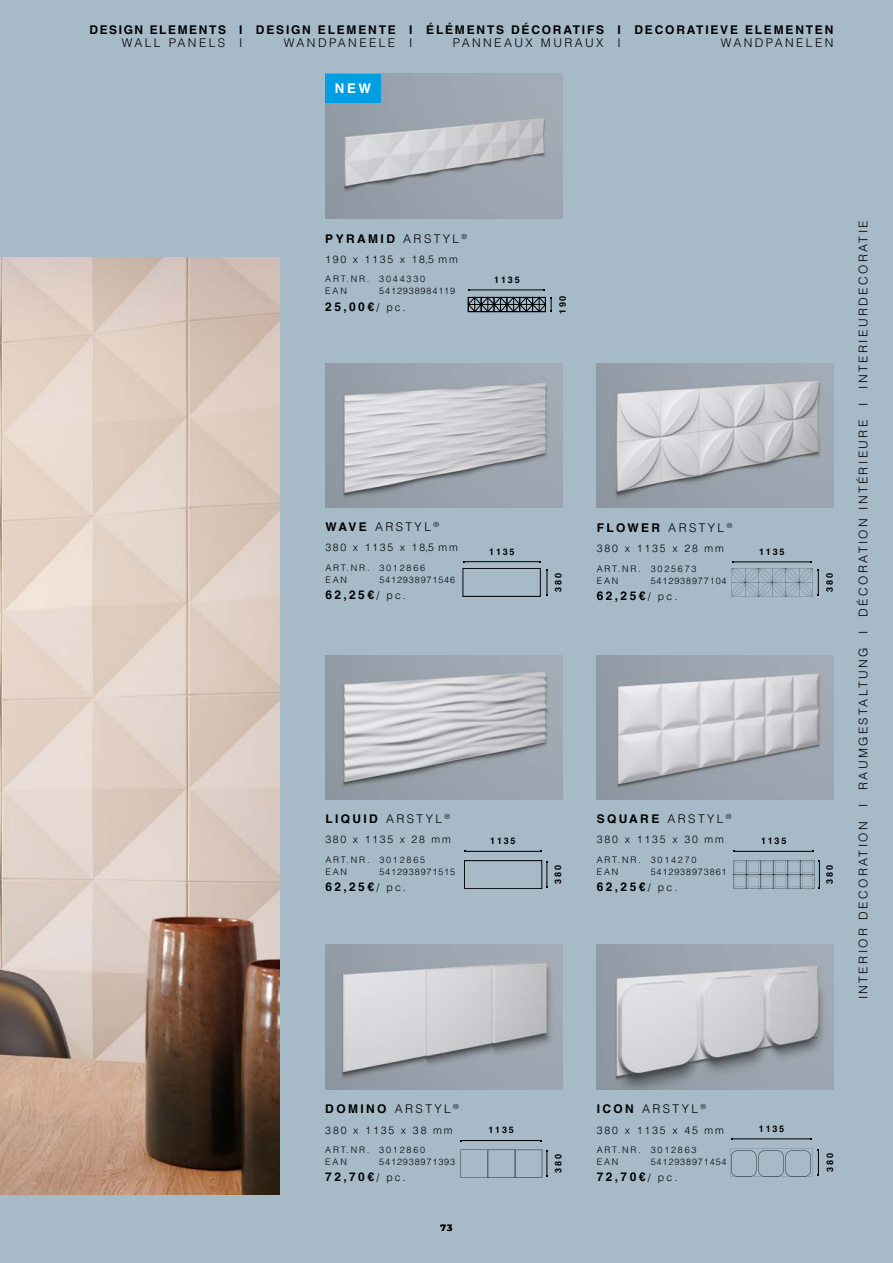
<style>
.page{position:relative;width:893px;height:1263px;background:#a6bac8}
.page>*{position:absolute;margin:0;border:0;box-sizing:border-box;transform-origin:0 0}
.t1{font:700 13.35px "Helvetica LT Pro";color:#fff}
.t2{font:700 12px "Helvetica LT Pro";letter-spacing:.15em;color:#000}
.t3{font:300 12px "Helvetica LT Pro";letter-spacing:.2em;color:#000}
.t4{font:700 12px "Helvetica LT Pro";letter-spacing:.2em;color:#000}
.t5{font:300 10.5px "Helvetica LT Pro";letter-spacing:.18em;color:#000}
.t6{font:300 9px/12px "Helvetica LT Pro";letter-spacing:.2em;color:#000}
.t7{font:300 9px "Helvetica LT Pro";letter-spacing:.1em;color:#000}
.t8{font:700 9px "Helvetica LT Pro";letter-spacing:.2em;color:#000}
.t9{font:700 9px "Montserrat";color:#000}
.s1{font-weight:300}
.s2{font-weight:300;font-size:10.5px}
.s3{font-weight:700}
</style>
<div class="page">
<img style="left:0;top:257px;width:280px;height:938px">
<svg style="left:546px;top:569px;width:2px;height:27px"></svg>
<img style="left:325px;top:363px;width:237px;height:145px">
<hr style="left:464px;top:561px;width:76px;height:1px;background:#000">
<div style="left:463px;top:568px;width:77px;height:28px;border:1px solid #000"></div>
<img style="left:597px;top:363px;width:236px;height:145px">
<svg style="left:732px;top:561px;width:87px;height:35px"></svg>
<img style="left:325px;top:655px;width:237px;height:145px">
<svg style="left:546px;top:861px;width:2px;height:27px"></svg>
<hr style="left:465px;top:851px;width:76px;height:1px;background:#000">
<div style="left:464px;top:860px;width:78px;height:29px;border:1px solid #000"></div>
<img style="left:597px;top:655px;width:236px;height:145px">
<hr style="left:734px;top:851px;width:79px;height:1px;background:#000">
<svg style="left:733px;top:860px;width:87px;height:28px"></svg>
<img style="left:325px;top:944px;width:237px;height:145px">
<hr style="left:461px;top:1140px;width:80px;height:1px;background:#000">
<svg style="left:460px;top:1149px;width:88px;height:29px"></svg>
<img style="left:597px;top:944px;width:237px;height:145px">
<hr style="left:732px;top:1138px;width:79px;height:1px;background:#000">
<svg style="left:731px;top:1148px;width:88px;height:29px"></svg>
<img style="left:325px;top:74px;width:237px;height:144px">
<div style="left:325px;top:74px;width:55px;height:29px;background:#009fe3"></div>
<hr style="left:469px;top:290px;width:75px;height:1px;background:#000">
<svg style="left:468px;top:297px;width:84px;height:15px"></svg>
<hr style="left:468px;top:304px;width:77px;height:1px;background:#000">
<p class="t2" style="left:89px;top:22px;width:745px">DESIGN ELEMENTS I DESIGN ELEMENTE I ÉLÉMENTS DÉCORATIFS I DECORATIEVE ELEMENTEN</p>
<p class="t3" style="left:122px;top:35px;width:122px">WALL PANELS I</p>
<p class="t3" style="left:284px;top:35px;width:130px">WANDPANEELE I</p>
<p class="t3" style="left:453px;top:35px;width:169px">PANNEAUX MURAUX I</p>
<p class="t3" style="left:721px;top:35px;width:114px">WANDPANELEN</p>
<p class="t1" style="left:335px;top:80px;width:38px">NEW</p>
<p class="t4" style="left:325px;top:231px;width:143px">PYRAMID <span class="s1">ARSTYL</span> <sup>®</sup></p>
<p class="t5" style="left:325px;top:253px;width:134px">190 x 1135 x 18,5 mm</p>
<p class="t6" style="left:325px;top:273px;width:101px">ART.NR. 3044330<br>EAN</p>
<p class="t7" style="left:379px;top:285px;width:77px">5412938984119</p>
<p class="t2" style="left:325px;top:299px;width:82px">25,00€<span class="s2">/ pc.</span></p>
<p class="t8" style="left:494px;top:274px;width:27px">1135</p>
<p class="t8" style="left:557px;top:314px;width:20px;rotate:-90deg">190</p>
<p class="t3" style="left:325px;top:519px;width:115px"><span class="s3">WAVE</span> ARSTYL <sup>®</sup></p>
<p class="t5" style="left:325px;top:541px;width:134px">380 x 1135 x 18,5 mm</p>
<p class="t6" style="left:325px;top:561px;width:101px">ART.NR. 3012866<br>EAN</p>
<p class="t7" style="left:379px;top:574px;width:77px">5412938971546</p>
<p class="t2" style="left:325px;top:587px;width:82px">62,25€<span class="s2">/ pc.</span></p>
<p class="t8" style="left:489px;top:546px;width:27px">1135</p>
<p class="t8" style="left:553px;top:591px;width:20px;rotate:-90deg">380</p>
<p class="t2" style="left:597px;top:521px;width:137px">FLOWER <span class="s1">ARSTYL</span> <sup>®</sup></p>
<p class="t5" style="left:597px;top:542px;width:129px">380 x 1135 x 28 mm</p>
<p class="t6" style="left:597px;top:563px;width:101px">ART.NR. 3025673<br>EAN</p>
<p class="t7" style="left:651px;top:575px;width:77px">5412938977104</p>
<p class="t2" style="left:597px;top:589px;width:82px">62,25€<span class="s2">/ pc.</span></p>
<p class="t8" style="left:759px;top:546px;width:27px">1135</p>
<p class="t2" style="left:325px;top:812px;width:126px">LIQUID <span class="s1">ARSTYL</span> <sup>®</sup></p>
<p class="t5" style="left:325px;top:833px;width:127px">380 x 1135 x 28 mm</p>
<p class="t6" style="left:325px;top:854px;width:101px">ART.NR. 3012865<br>EAN</p>
<p class="t7" style="left:379px;top:866px;width:77px">5412938971515</p>
<p class="t2" style="left:325px;top:880px;width:82px">62,25€<span class="s2">/ pc.</span></p>
<p class="t8" style="left:490px;top:836px;width:27px">1135</p>
<p class="t8" style="left:553px;top:884px;width:20px;rotate:-90deg">380</p>
<p class="t2" style="left:597px;top:812px;width:136px">SQUARE <span class="s1">ARSTYL</span> <sup>®</sup></p>
<p class="t5" style="left:597px;top:833px;width:129px">380 x 1135 x 30 mm</p>
<p class="t6" style="left:597px;top:854px;width:101px">ART.NR. 3014270<br>EAN</p>
<p class="t7" style="left:651px;top:866px;width:77px">5412938973861</p>
<p class="t2" style="left:597px;top:880px;width:82px">62,25€<span class="s2">/ pc.</span></p>
<p class="t8" style="left:761px;top:836px;width:27px">1135</p>
<p class="t8" style="left:824px;top:592px;width:20px;rotate:-90deg">380</p>
<p class="t8" style="left:824px;top:884px;width:20px;rotate:-90deg">380</p>
<p class="t3" style="left:856px;top:999px;width:781px;rotate:-90deg">INTERIOR DECORATION I RAUMGESTALTUNG I DÉCORATION INTÉRIEURE I INTERIEURDECORATIE</p>
<p class="t2" style="left:325px;top:1102px;width:135px">DOMINO <span class="s1">ARSTYL</span> <sup>®</sup></p>
<p class="t5" style="left:325px;top:1123px;width:129px">380 x 1135 x 38 mm</p>
<p class="t6" style="left:325px;top:1144px;width:101px">ART.NR. 3012860<br>EAN</p>
<p class="t7" style="left:379px;top:1156px;width:77px">5412938971393</p>
<p class="t2" style="left:325px;top:1170px;width:82px">72,70€<span class="s2">/ pc.</span></p>
<p class="t9" style="left:441px;top:1221px;width:13px">73</p>
<p class="t8" style="left:488px;top:1125px;width:27px">1135</p>
<p class="t8" style="left:553px;top:1173px;width:20px;rotate:-90deg">380</p>
<p class="t3" style="left:597px;top:1102px;width:111px"><span class="s3">ICON</span> ARSTYL <sup>®</sup></p>
<p class="t5" style="left:597px;top:1123px;width:129px">380 x 1135 x 45 mm</p>
<p class="t6" style="left:597px;top:1144px;width:101px">ART.NR. 3012863<br>EAN</p>
<p class="t7" style="left:651px;top:1156px;width:77px">5412938971454</p>
<p class="t2" style="left:597px;top:1170px;width:82px">72,70€<span class="s2">/ pc.</span></p>
<p class="t8" style="left:759px;top:1123px;width:27px">1135</p>
<p class="t8" style="left:824px;top:1172px;width:20px;rotate:-90deg">380</p>
</div>
